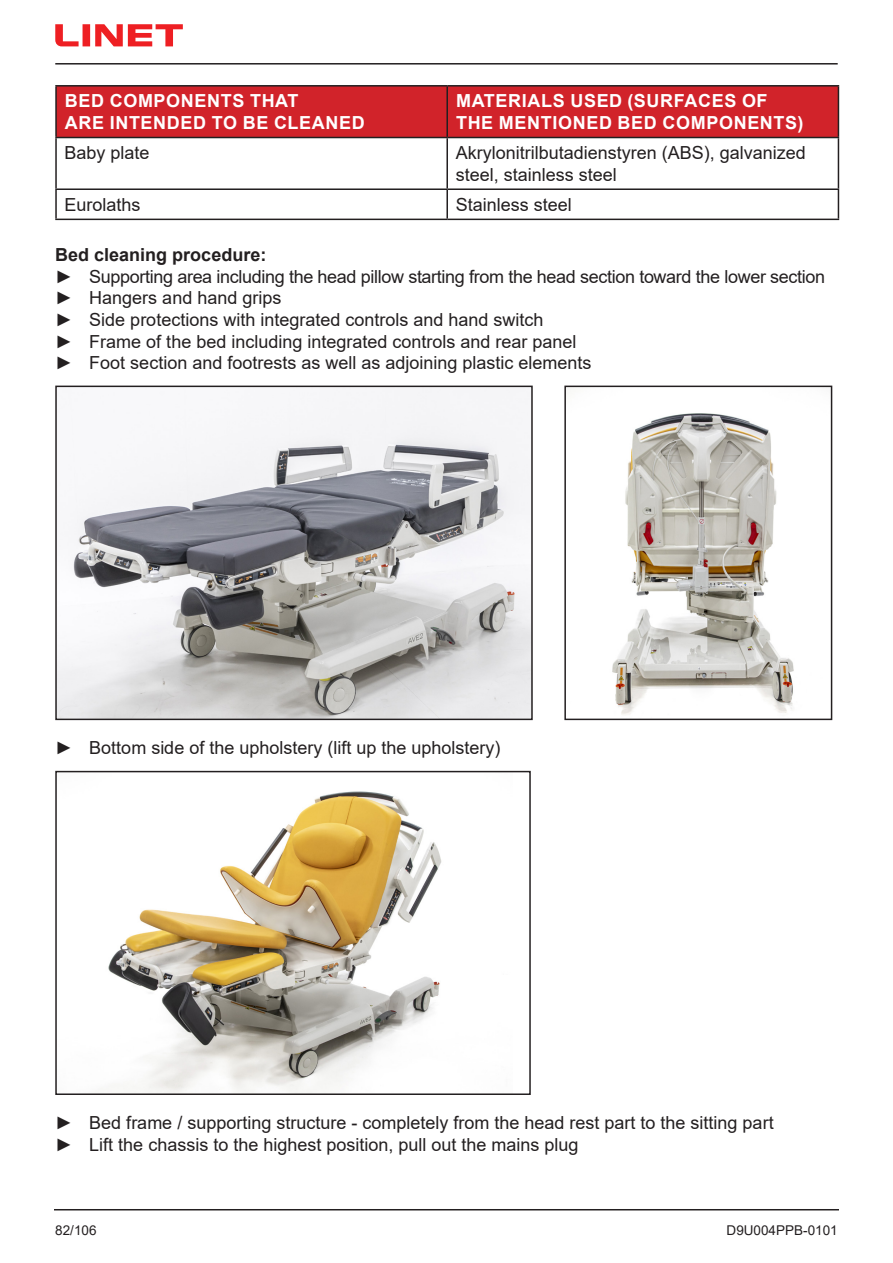
<style>
.page{position:relative;width:893px;height:1263px;background:#fff}
.page>*{position:absolute;margin:0;border:0;box-sizing:border-box;transform-origin:0 0}
.Normal_text{font:18px/21.6px "Arial";color:#231f20}
.Záhlaví_tabulky_UM{font:700 18px/21.6px "Arial";letter-spacing:.035em;color:#fff}
.Normal_text-2{font:18px "Arial";letter-spacing:-.02em;color:#231f20}
.Normal_text-3{font:700 18px "Arial";color:#231f20}
.t1{font:13.5px "Arial";color:#231f20}
</style>
<div class="page">
<hr style="left:54px;top:1209px;width:785px;height:1px;background:#231f20">
<svg style="left:55px;top:24px;width:128px;height:22px"></svg>
<hr style="left:55px;top:63px;width:783px;height:2px;background:#231f20">
<div style="left:57px;top:87px;width:781px;height:50px;background:#d1232a"></div>
<hr style="left:55px;top:85px;width:392px;height:2px;background:#231f20">
<hr style="left:55px;top:87px;width:2px;height:50px;background:#231f20">
<hr style="left:447px;top:85px;width:392px;height:2px;background:#231f20">
<hr style="left:446px;top:87px;width:2px;height:50px;background:#231f20">
<hr style="left:838px;top:87px;width:1px;height:50px;background:#231f20">
<hr style="left:55px;top:137px;width:392px;height:1px;background:#231f20">
<hr style="left:55px;top:138px;width:2px;height:50px;background:#231f20">
<hr style="left:447px;top:137px;width:392px;height:1px;background:#231f20">
<hr style="left:446px;top:138px;width:2px;height:50px;background:#231f20">
<hr style="left:838px;top:138px;width:1px;height:50px;background:#231f20">
<hr style="left:55px;top:188px;width:392px;height:2px;background:#231f20">
<hr style="left:55px;top:190px;width:2px;height:29px;background:#231f20">
<hr style="left:447px;top:188px;width:392px;height:2px;background:#231f20">
<hr style="left:446px;top:190px;width:2px;height:29px;background:#231f20">
<svg style="left:838px;top:190px;width:1px;height:29px"></svg>
<hr style="left:55px;top:219px;width:392px;height:1px;background:#231f20">
<hr style="left:447px;top:219px;width:392px;height:1px;background:#231f20">
<img style="left:58px;top:389px;width:472px;height:328px">
<div style="left:55px;top:386px;width:478px;height:334px;border:2px solid #231f20"></div>
<img style="left:612px;top:413px;width:182px;height:302px">
<div style="left:564px;top:386px;width:268px;height:334px;border:2px solid #231f20"></div>
<img style="left:108px;top:791px;width:334px;height:301px">
<div style="left:55px;top:771px;width:476px;height:324px;border:2px solid #231f20"></div>
<p class="Záhlaví_tabulky_UM" style="left:65px;top:90px;width:301px">BED COMPONENTS THAT<br>ARE INTENDED TO BE CLEANED</p>
<p class="Záhlaví_tabulky_UM" style="left:456px;top:90px;width:349px">MATERIALS USED (SURFACES OF<br>THE MENTIONED BED COMPONENTS)</p>
<p class="Normal_text" style="left:65px;top:142px;width:87px">Baby plate</p>
<p class="Normal_text" style="left:456px;top:142px;width:352px">Akrylonitrilbutadienstyren (ABS), galvanized steel, stainless steel</p>
<p class="Normal_text" style="left:65px;top:194px;width:78px">Eurolaths</p>
<p class="Normal_text" style="left:456px;top:194px;width:118px">Stainless steel</p>
<p class="Normal_text-3" style="left:55px;top:242px;width:213px">Bed cleaning procedure:</p>
<p class="Normal_text-2" style="left:55px;top:264px;width:771px">► Supporting area including the head pillow starting from the head section toward the lower section</p>
<p class="Normal_text" style="left:55px;top:287px;width:228px">► Hangers and hand grips</p>
<p class="Normal_text" style="left:55px;top:309px;width:490px">► Side protections with integrated controls and hand switch</p>
<p class="Normal_text" style="left:55px;top:330px;width:523px">► Frame of the bed including integrated controls and rear panel</p>
<p class="Normal_text" style="left:55px;top:352px;width:538px">► Foot section and footrests as well as adjoining plastic elements</p>
<p class="Normal_text" style="left:55px;top:737px;width:447px">► Bottom side of the upholstery (lift up the upholstery)</p>
<p class="Normal_text" style="left:55px;top:1112px;width:720px">► Bed frame / supporting structure - completely from the head rest part to the sitting part</p>
<p class="Normal_text" style="left:55px;top:1134px;width:525px">► Lift the chassis to the highest position, pull out the mains plug</p>
<p class="t1" style="left:55px;top:1221px;width:43px">82/106</p>
<p class="t1" style="left:727px;top:1221px;width:113px">D9U004PPB-0101</p>
</div>
